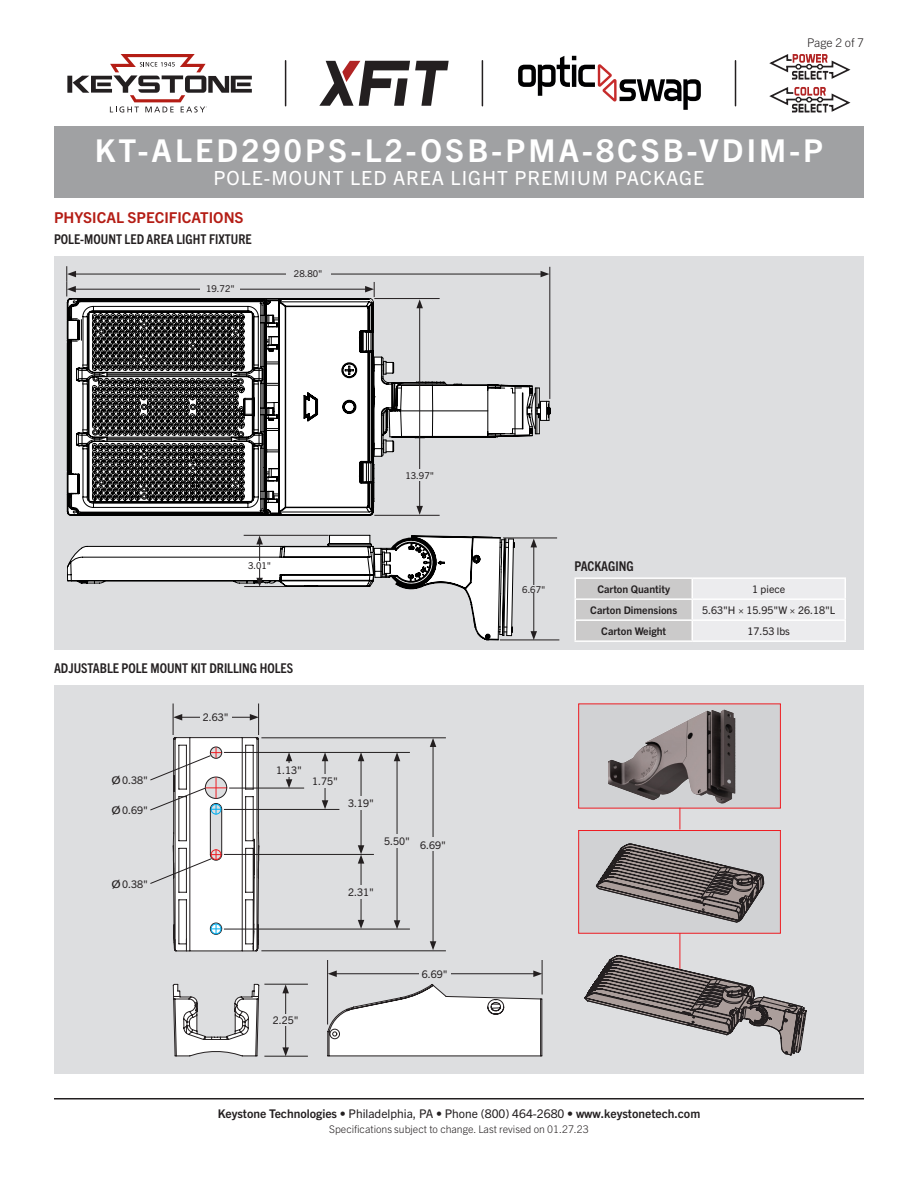
<style>
.page{position:relative;width:918px;height:1188px;background:#fff}
.page>*{position:absolute;margin:0;border:0;box-sizing:border-box;transform-origin:0 0}
.t1{font:700 31.5px "Trade Gothic Next LT Pro";letter-spacing:.1em;color:#fff}
.t2{font:19.5px "Trade Gothic Next LT Pro";letter-spacing:.05em;color:#fff}
.t3{font:700 15px "Trade Gothic Next LT Pro";color:#b41d15}
.t4{font:700 condensed 13.5px "Trade Gothic Next LT Pro";color:#231f20}
.t5{font:700 12px "Trade Gothic Next LT Pro";color:#231f20}
.t6{font:300 12px "Trade Gothic Next LT Pro";color:#231f20}
.t7{font:10.5px "Trade Gothic Next LT Pro";color:#231f20}
.t8{font:300 10.5px "Trade Gothic Next LT Pro";color:#231f20}
.t9{font:700 10.5px "Trade Gothic Next LT Pro";color:#231f20}
.t10{font:10.5px "Trade Gothic Next LT Pro";color:#231f20;scale:1.31 1}
.t11{font:9.45px "Trade Gothic Next LT Pro";color:#231f20}
.s1{font-weight:400}
</style>
<div class="page">
<hr style="left:54px;top:1098px;width:810px;height:2px;background:#231f20">
<div style="left:54px;top:126px;width:810px;height:72px;background:#a0a1a3"></div>
<div style="left:54px;top:686px;width:810px;height:388px;background:#dddee0"></div>
<hr style="left:261px;top:738px;width:185px;height:1px;background:#231f20">
<hr style="left:261px;top:951px;width:185px;height:1px;background:#231f20">
<hr style="left:180px;top:717px;width:72px;height:1px;background:#231f20">
<svg style="left:250px;top:714px;width:8px;height:7px"></svg>
<svg style="left:174px;top:714px;width:8px;height:7px"></svg>
<div style="left:200px;top:711px;width:32px;height:12px;background:#dddee0"></div>
<hr style="left:173px;top:704px;width:1px;height:31px;background:#231f20">
<hr style="left:258px;top:704px;width:1px;height:31px;background:#231f20">
<hr style="left:433px;top:745px;width:1px;height:199px;background:#231f20">
<svg style="left:430px;top:738px;width:6px;height:9px"></svg>
<svg style="left:430px;top:941px;width:6px;height:9px"></svg>
<hr style="left:397px;top:759px;width:1px;height:164px;background:#231f20">
<svg style="left:394px;top:753px;width:6px;height:8px"></svg>
<svg style="left:394px;top:920px;width:6px;height:9px"></svg>
<hr style="left:361px;top:759px;width:1px;height:89px;background:#231f20">
<svg style="left:358px;top:753px;width:6px;height:8px"></svg>
<hr style="left:325px;top:759px;width:1px;height:44px;background:#231f20">
<svg style="left:322px;top:753px;width:6px;height:8px"></svg>
<svg style="left:322px;top:800px;width:6px;height:9px"></svg>
<svg style="left:286px;top:753px;width:6px;height:35px"></svg>
<hr style="left:361px;top:861px;width:1px;height:61px;background:#231f20">
<svg style="left:358px;top:845px;width:6px;height:19px"></svg>
<svg style="left:358px;top:920px;width:6px;height:9px"></svg>
<div style="left:417px;top:838px;width:32px;height:13px;background:#dddee0"></div>
<div style="left:381px;top:834px;width:32px;height:14px;background:#dddee0"></div>
<div style="left:345px;top:797px;width:32px;height:13px;background:#dddee0"></div>
<div style="left:309px;top:774px;width:32px;height:14px;background:#dddee0"></div>
<div style="left:273px;top:764px;width:32px;height:13px;background:#dddee0"></div>
<div style="left:345px;top:885px;width:32px;height:13px;background:#dddee0"></div>
<hr style="left:224px;top:752px;width:186px;height:1px;background:#231f20">
<hr style="left:224px;top:929px;width:186px;height:1px;background:#231f20">
<hr style="left:224px;top:854px;width:150px;height:1px;background:#231f20">
<hr style="left:224px;top:809px;width:115px;height:1px;background:#231f20">
<hr style="left:229px;top:788px;width:75px;height:1px;background:#231f20">
<svg style="left:150px;top:737px;width:110px;height:215px"></svg>
<hr style="left:264px;top:984px;width:44px;height:1px;background:#231f20">
<hr style="left:264px;top:1056px;width:44px;height:1px;background:#231f20">
<hr style="left:285px;top:991px;width:1px;height:59px;background:#231f20">
<svg style="left:282px;top:984px;width:7px;height:9px"></svg>
<svg style="left:282px;top:1047px;width:7px;height:9px"></svg>
<div style="left:268px;top:1014px;width:36px;height:12px;background:#dddee0"></div>
<svg style="left:172px;top:983px;width:88px;height:74px"></svg>
<hr style="left:334px;top:973px;width:202px;height:1px;background:#231f20">
<svg style="left:533px;top:970px;width:9px;height:7px"></svg>
<svg style="left:328px;top:970px;width:9px;height:7px"></svg>
<div style="left:419px;top:968px;width:32px;height:12px;background:#dddee0"></div>
<hr style="left:327px;top:960px;width:1px;height:64px;background:#231f20">
<hr style="left:542px;top:960px;width:1px;height:34px;background:#231f20">
<svg style="left:327px;top:983px;width:216px;height:74px"></svg>
<div style="left:578px;top:704px;width:203px;height:104px;background:#d1d2d4;border:1px solid #ee1d23"></div>
<img style="left:608px;top:709px;width:128px;height:95px">
<div style="left:578px;top:830px;width:203px;height:104px;background:#d1d2d4;border:1px solid #ee1d23"></div>
<svg style="left:680px;top:808px;width:1px;height:22px"></svg>
<hr style="left:680px;top:933px;width:1px;height:37px;background:#ee1d23">
<svg style="left:584px;top:955px;width:223px;height:101px"></svg>
<div style="left:54px;top:256px;width:810px;height:394px;background:#dddee0"></div>
<svg style="left:595px;top:843px;width:170px;height:80px"></svg>
<hr style="left:574px;top:577px;width:118px;height:2px;background:#fff">
<hr style="left:692px;top:577px;width:154px;height:2px;background:#fff">
<hr style="left:574px;top:640px;width:118px;height:2px;background:#fff">
<hr style="left:692px;top:640px;width:154px;height:2px;background:#fff">
<svg style="left:574px;top:578px;width:272px;height:63px"></svg>
<hr style="left:73px;top:289px;width:295px;height:1px;background:#231f20">
<hr style="left:74px;top:274px;width:469px;height:1px;background:#231f20">
<svg style="left:541px;top:271px;width:8px;height:6px"></svg>
<div style="left:201px;top:283px;width:39px;height:11px;background:#dddee0"></div>
<div style="left:286px;top:268px;width:44px;height:11px;background:#dddee0"></div>
<svg style="left:67px;top:266px;width:9px;height:30px"></svg>
<hr style="left:550px;top:267px;width:1px;height:132px;background:#231f20">
<svg style="left:365px;top:282px;width:10px;height:16px"></svg>
<svg style="left:68px;top:298px;width:306px;height:218px;background:#858585"></svg>
<svg style="left:533px;top:357px;width:17px;height:78px"></svg>
<svg style="left:373px;top:357px;width:160px;height:283px"></svg>
<hr style="left:374px;top:298px;width:66px;height:1px;background:#231f20">
<hr style="left:374px;top:515px;width:66px;height:1px;background:#231f20">
<hr style="left:419px;top:306px;width:1px;height:202px;background:#231f20">
<svg style="left:416px;top:299px;width:7px;height:9px"></svg>
<svg style="left:416px;top:506px;width:7px;height:9px"></svg>
<div style="left:404px;top:469px;width:32px;height:12px;background:#dddee0"></div>
<svg style="left:67px;top:535px;width:447px;height:105px"></svg>
<div style="left:244px;top:561px;width:32px;height:8px;background:#fff"></div>
<hr style="left:503px;top:538px;width:54px;height:1px;background:#231f20">
<hr style="left:500px;top:640px;width:59px;height:1px;background:#231f20">
<hr style="left:534px;top:545px;width:1px;height:89px;background:#231f20">
<svg style="left:531px;top:538px;width:6px;height:9px"></svg>
<svg style="left:531px;top:631px;width:6px;height:9px"></svg>
<div style="left:518px;top:585px;width:32px;height:8px;background:#dddee0"></div>
<svg style="left:67px;top:54px;width:185px;height:58px"></svg>
<svg style="left:769px;top:87px;width:82px;height:26px"></svg>
<svg style="left:769px;top:54px;width:82px;height:26px"></svg>
<hr style="left:482px;top:61px;width:1px;height:45px;background:#231f20">
<hr style="left:735px;top:61px;width:1px;height:45px;background:#231f20">
<hr style="left:285px;top:61px;width:1px;height:45px;background:#231f20">
<svg style="left:319px;top:61px;width:130px;height:45px"></svg>
<svg style="left:518px;top:56px;width:183px;height:54px"></svg>
<p class="t6" style="left:807px;top:34px;width:58px">Page 2 of 7</p>
<h1 class="t1" style="left:95px;top:128px;width:730px">KT-ALED290PS-L2-OSB-PMA-8CSB-VDIM-P</h1>
<h2 class="t2" style="left:214px;top:164px;width:492px">POLE-MOUNT LED AREA LIGHT PREMIUM PACKAGE</h2>
<h3 class="t3" style="left:54px;top:207px;width:191px">PHYSICAL SPECIFICATIONS</h3>
<p class="t4" style="left:54px;top:230px;width:199px">POLE-MOUNT LED AREA LIGHT FIXTURE</p>
<p class="t11" style="left:206px;top:282px;width:30px">19.72"</p>
<p class="t11" style="left:294px;top:267px;width:30px">28.80"</p>
<p class="t11" style="left:248px;top:558px;width:25px">3.01"</p>
<p class="t11" style="left:405px;top:469px;width:30px">13.97"</p>
<p class="t4" style="left:54px;top:659px;width:241px">ADJUSTABLE POLE MOUNT KIT DRILLING HOLES</p>
<p class="t7" style="left:203px;top:710px;width:27px">2.63"</p>
<p class="t10" style="left:111px;top:773px;width:29px">Ø0.38"</p>
<p class="t10" style="left:111px;top:803px;width:29px">Ø0.69"</p>
<p class="t10" style="left:111px;top:877px;width:29px">Ø0.38"</p>
<p class="t7" style="left:276px;top:763px;width:27px">1.13"</p>
<p class="t7" style="left:312px;top:774px;width:27px">1.75"</p>
<p class="t7" style="left:348px;top:796px;width:27px">3.19"</p>
<p class="t7" style="left:384px;top:834px;width:27px">5.50"</p>
<p class="t7" style="left:420px;top:837px;width:27px">6.69"</p>
<p class="t7" style="left:348px;top:885px;width:27px">2.31"</p>
<p class="t7" style="left:273px;top:1013px;width:27px">2.25"</p>
<p class="t7" style="left:422px;top:966px;width:27px">6.69"</p>
<p class="t11" style="left:522px;top:583px;width:25px">6.67"</p>
<p class="t4" style="left:574px;top:557px;width:61px">PACKAGING</p>
<p class="t9" style="left:597px;top:582px;width:74px">Carton Quantity</p>
<p class="t7" style="left:752px;top:582px;width:35px">1 piece</p>
<p class="t9" style="left:590px;top:603px;width:88px">Carton Dimensions</p>
<p class="t7" style="left:702px;top:603px;width:135px">5.63"H × 15.95"W × 26.18"L</p>
<p class="t9" style="left:601px;top:624px;width:66px">Carton Weight</p>
<p class="t7" style="left:747px;top:624px;width:44px">17.53 lbs</p>
<p class="t5" style="left:218px;top:1105px;width:484px">Keystone Technologies <span class="s1">• Philadelphia, PA • Phone (800) 464-2680 •</span> www.keystonetech.com</p>
<p class="t8" style="left:329px;top:1122px;width:261px">Specifications subject to change. Last revised on 01.27.23</p>
</div>
